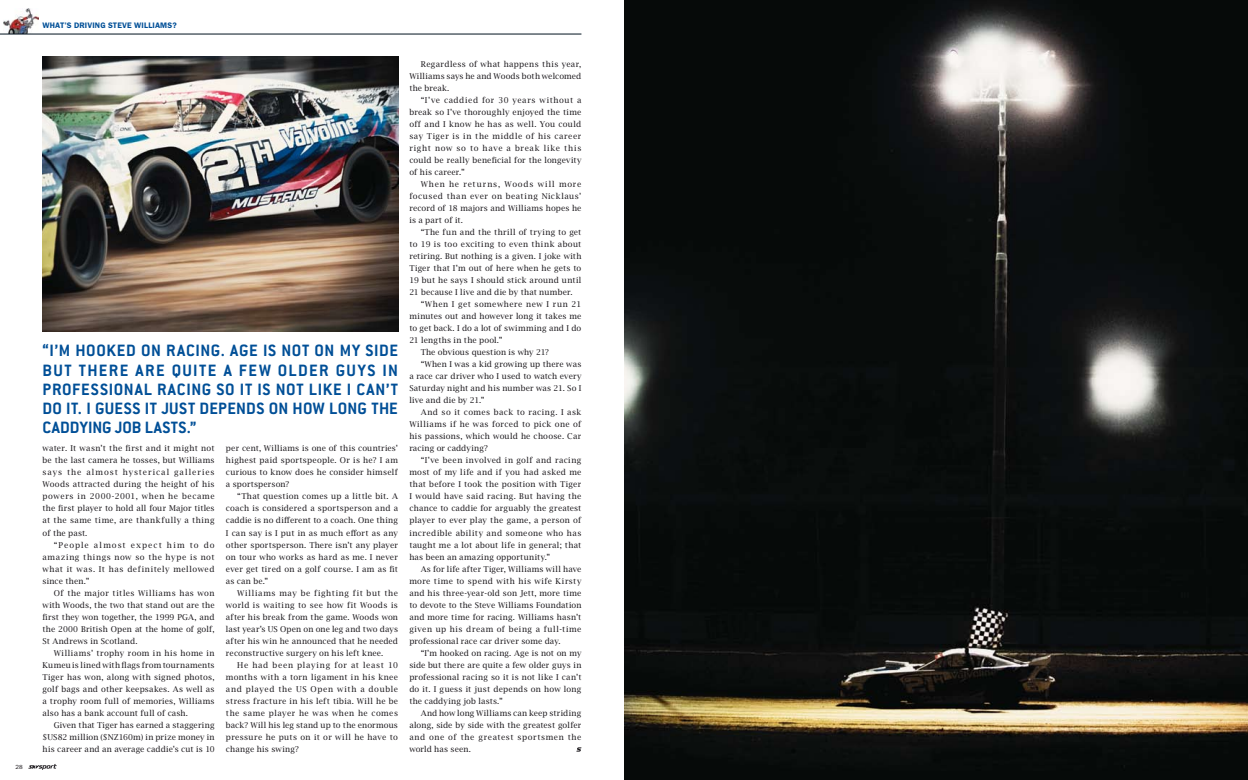
<style>
.page{position:relative;width:1248px;height:780px;background:#fff}
.page>*{position:absolute;margin:0;border:0;box-sizing:border-box;transform-origin:0 0}
.t1{font:700 18px/19px "Conduit ITC";letter-spacing:.025em;color:#004f97;text-align:justify}
.t2{font:8px/12px "Lucida Bright";letter-spacing:.025em;color:#1a171b;text-align:justify}
.t3{font:8px "Lucida Bright";letter-spacing:.05em;color:#1a171b}
.t4{font:8px "Lucida Bright";letter-spacing:.07em;color:#1a171b}
.t5{font:8px "Lucida Bright";letter-spacing:.045em;color:#1a171b}
.t6{font:8px "Lucida Bright";letter-spacing:.055em;color:#1a171b}
.t7{font:600 8px "Franklin Gothic LT";letter-spacing:.015em;color:#004f97}
.t8{font:8px "Lucida Bright";letter-spacing:.06em;color:#1a171b}
.t9{font:6px "Franklin Gothic LT";color:#1a171b}
</style>
<div class="page">
<img style="left:4px;top:9px;width:35px;height:25px">
<hr style="left:0;top:34px;width:581px;height:1px;background:#00121e">
<svg style="left:576px;top:747px;width:5px;height:4px"></svg>
<img style="left:624px;top:0;width:623px;height:780px">
<img style="left:43px;top:57px;width:355px;height:274px">
<svg style="left:28px;top:764px;width:29px;height:5px"></svg>
<p class="t9" style="left:15px;top:763px;width:9px">28</p>
<p class="t7" style="left:43px;top:21px;width:136px">WHAT’S DRIVING STEVE WILLIAMS?</p>
<h1 class="t1" style="left:42px;top:341px;width:357px">“I’M HOOKED ON RACING. AGE IS NOT ON MY SIDE BUT THERE ARE QUITE A FEW OLDER GUYS IN PROFESSIONAL RACING SO IT IS NOT LIKE I CAN’T DO IT. I GUESS IT JUST DEPENDS ON HOW LONG THE CADDYING JOB LASTS.”</h1>
<p class="t2" style="left:43px;top:442px;width:173px">water. It wasn’t the first and it might not be the last camera he tosses, but Williams says the almost hysterical galleries Woods attracted during the height of his powers in 2000-2001, when he became the first player to hold all four Major titles at the same time, are thankfully a thing of the past.</p>
<p class="t2" style="left:43px;top:538px;width:173px;text-indent:11px">“People almost expect him to do amazing things now so the hype is not what it was. It has definitely mellowed since then.”</p>
<p class="t2" style="left:43px;top:586px;width:173px;text-indent:11px">Of the major titles Williams has won with Woods, the two that stand out are the first they won together, the 1999 PGA, and the 2000 British Open at the home of golf, St Andrews in Scotland.</p>
<p class="t2" style="left:43px;top:646px;width:173px;text-indent:11px">Williams’ trophy room in his home in Kumeu is lined with flags from tournaments Tiger has won, along with signed photos, golf bags and other keepsakes. As well as a trophy room full of memories, Williams also has a bank account full of cash.</p>
<p class="t2" style="left:43px;top:718px;width:174px;text-indent:11px">Given that Tiger has earned a staggering $US82 million ($NZ160m) in prize money in his career and an average caddie’s cut is 10</p>
<p class="t2" style="left:226px;top:442px;width:173px">per cent, Williams is one of this countries’ highest paid sportspeople. Or is he? I am curious to know does he consider himself a sportsperson?</p>
<p class="t2" style="left:226px;top:490px;width:174px;text-indent:11px">“That question comes up a little bit. A coach is considered a sportsperson and a caddie is no different to a coach. One thing I can say is I put in as much effort as any other sportsperson. There isn’t any player on tour who works as hard as me. I never ever get tired on a golf course. I am as fit as can be.”</p>
<p class="t2" style="left:226px;top:586px;width:173px;text-indent:11px">Williams may be fighting fit but the world is waiting to see how fit Woods is after his break from the game. Woods won last year’s US Open on one leg and two days after his win he announced that he needed reconstructive surgery on his left knee.</p>
<p class="t2" style="left:226px;top:658px;width:174px;text-indent:11px">He had been playing for at least 10 months with a torn ligament in his knee and played the US Open with a double stress fracture in his left tibia. Will he be the same player he was when he comes back? Will his leg stand up to the enormous pressure he puts on it or will he have to change his swing?</p>
<p class="t2" style="left:409px;top:58px;width:173px;text-indent:11px">Regardless of what happens this year, Williams says he and Woods both welcomed the break.</p>
<p class="t2" style="left:409px;top:94px;width:174px;text-indent:11px">“I’ve caddied for 30 years without a break so I’ve thoroughly enjoyed the time off and I know he has as well. You could say Tiger is in the middle of his career right now so to have a break like this could be really beneficial for the longevity of his career.”</p>
<p class="t2" style="left:409px;top:178px;width:173px;text-indent:11px">When he returns, Woods will more focused than ever on beating Nicklaus’ record of 18 majors and Williams hopes he is a part of it.</p>
<p class="t2" style="left:409px;top:226px;width:173px;text-indent:11px">“The fun and the thrill of trying to get to 19 is too exciting to even think about retiring. But nothing is a given. I joke with Tiger that I’m out of here when he gets to 19 but he says I should stick around until 21 because I live and die by that number.</p>
<p class="t8" style="left:420px;top:299px;width:162px">“When I get somewhere new I run 21</p>
<p class="t2" style="left:409px;top:310px;width:173px">minutes out and however long it takes me</p>
<p class="t2" style="left:409px;top:322px;width:173px">to get back. I do a lot of swimming and I do</p>
<p class="t2" style="left:409px;top:334px;width:95px">21 lengths in the pool.”</p>
<p class="t2" style="left:420px;top:346px;width:130px">The obvious question is why 21?</p>
<p class="t2" style="left:420px;top:358px;width:162px">“When I was a kid growing up there was</p>
<p class="t2" style="left:409px;top:370px;width:174px">a race car driver who I used to watch every</p>
<p class="t2" style="left:409px;top:382px;width:173px">Saturday night and his number was 21. So I</p>
<p class="t2" style="left:409px;top:394px;width:77px">live and die by 21.”</p>
<p class="t3" style="left:420px;top:407px;width:162px">And so it comes back to racing. I ask</p>
<p class="t3" style="left:409px;top:419px;width:173px">Williams if he was forced to pick one of</p>
<p class="t2" style="left:409px;top:430px;width:173px">his passions, which would he choose. Car</p>
<p class="t2" style="left:409px;top:442px;width:80px">racing or caddying?</p>
<p class="t5" style="left:420px;top:455px;width:162px">“I’ve been involved in golf and racing</p>
<p class="t2" style="left:409px;top:466px;width:173px">most of my life and if you had asked me</p>
<p class="t2" style="left:409px;top:478px;width:173px">that before I took the position with Tiger</p>
<p class="t3" style="left:409px;top:491px;width:173px">I would have said racing. But having the</p>
<p class="t2" style="left:409px;top:502px;width:173px">chance to caddie for arguably the greatest</p>
<p class="t2" style="left:409px;top:514px;width:173px">player to ever play the game, a person of</p>
<p class="t3" style="left:409px;top:527px;width:173px">incredible ability and someone who has</p>
<p class="t2" style="left:409px;top:538px;width:173px">taught me a lot about life in general; that</p>
<p class="t2" style="left:409px;top:550px;width:142px">has been an amazing opportunity.”</p>
<p class="t2" style="left:420px;top:562px;width:162px">As for life after Tiger, Williams will have</p>
<p class="t6" style="left:409px;top:575px;width:173px">more time to spend with his wife Kirsty</p>
<p class="t2" style="left:409px;top:586px;width:173px">and his three-year-old son Jett, more time</p>
<p class="t2" style="left:409px;top:598px;width:173px">to devote to the Steve Williams Foundation</p>
<p class="t2" style="left:409px;top:610px;width:173px">and more time for racing. Williams hasn’t</p>
<p class="t4" style="left:409px;top:623px;width:173px">given up his dream of being a full-time</p>
<p class="t2" style="left:409px;top:634px;width:153px">professional race car driver some day.</p>
<p class="t2" style="left:420px;top:646px;width:162px">“I’m hooked on racing. Age is not on my</p>
<p class="t2" style="left:409px;top:658px;width:173px">side but there are quite a few older guys in</p>
<p class="t2" style="left:409px;top:670px;width:173px">professional racing so it is not like I can’t</p>
<p class="t2" style="left:409px;top:682px;width:173px">do it. I guess it just depends on how long</p>
<p class="t2" style="left:409px;top:694px;width:95px">the caddying job lasts.”</p>
<p class="t2" style="left:420px;top:706px;width:162px">And how long Williams can keep striding</p>
<p class="t2" style="left:409px;top:718px;width:173px">along, side by side with the greatest golfer</p>
<p class="t4" style="left:409px;top:731px;width:173px">and one of the greatest sportsmen the</p>
<p class="t2" style="left:409px;top:742px;width:63px">world has seen.</p>
</div>
